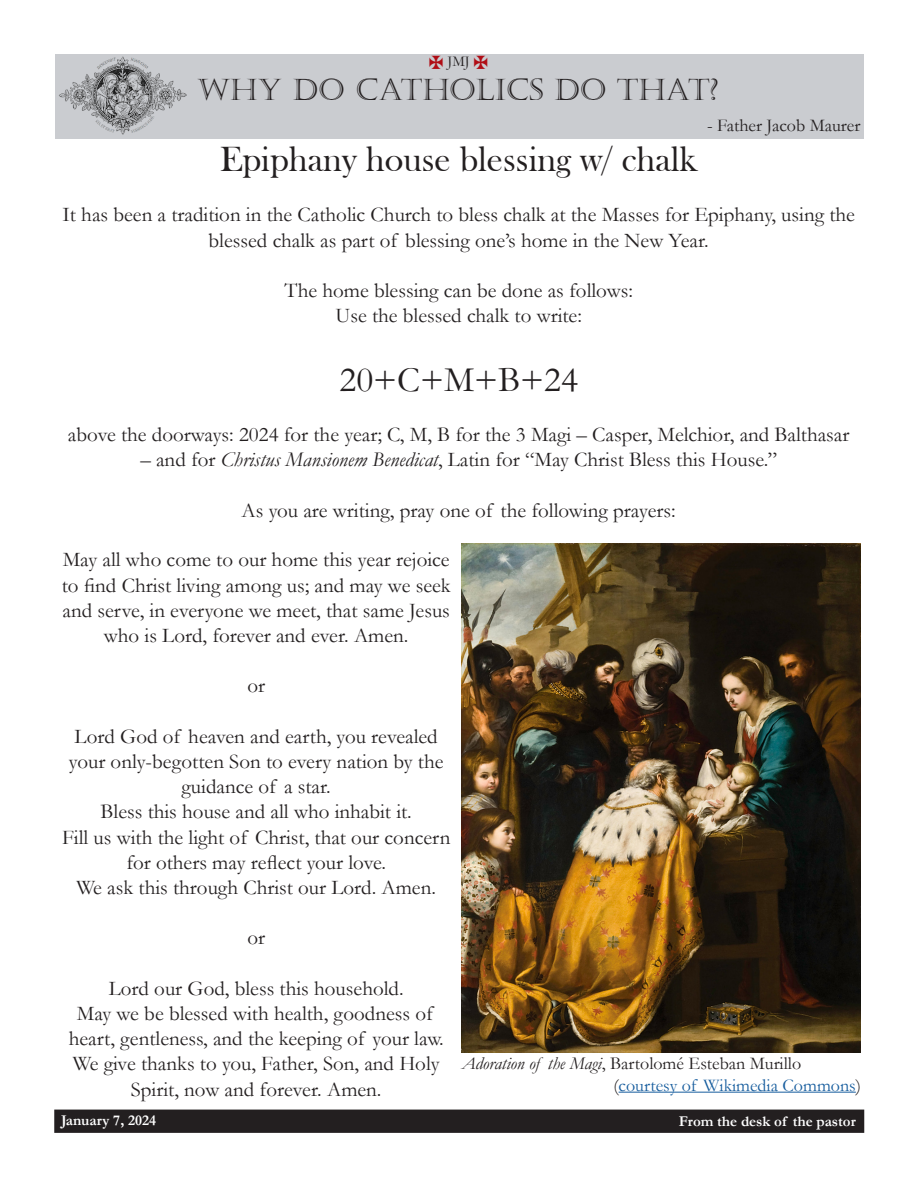
<style>
.page{position:relative;width:918px;height:1188px;background:#fff}
.page>*{position:absolute;margin:0;border:0;box-sizing:border-box;transform-origin:0 0}
.t1{font:36px "Bask Old Face";color:#231f20}
.t2{font:36px "Garamond";color:#231f20}
.t3{font:30px "Castellar";color:#231f20}
.t4{font:21px/25.2px "Garamond";color:#231f20;text-align:center}
.t5{font:18px "Garamond";color:#231f20}
.t6{font:18px "Garamond";color:#175d9e}
.t7{font:700 15px "Garamond";color:#fff}
.t8{font:15px "Garamond";color:#231f20}
.s1{font-family:"liturgy";color:#b00d15}
.s2{font-style:italic}
.s3{color:#231f20}
</style>
<div class="page">
<div style="left:55px;top:1110px;width:809px;height:22px;background:#231f20"></div>
<div style="left:54px;top:1110px;width:810px;height:23px;border:2px solid #231f20"></div>
<div style="left:55px;top:54px;width:809px;height:85px;background:#caccd0"></div>
<img style="left:59px;top:56px;width:128px;height:79px">
<img style="left:462px;top:544px;width:399px;height:509px">
<hr style="left:619px;top:1092px;width:237px;height:1px;background:#175d9e">
<p class="t8" style="left:429px;top:52px;width:61px"><span class="s1">+</span> JMJ <span class="s1">+</span></p>
<p class="t3" style="left:197px;top:73px;width:523px">WHY DO CATHOLICS DO THAT?</p>
<p class="t5" style="left:707px;top:113px;width:155px">- Father Jacob Maurer</p>
<p class="t1" style="left:220px;top:139px;width:479px">Epiphany house blessing w/ chalk</p>
<p class="t4" style="left:62px;top:202px;width:794px">It has been a tradition in the Catholic Church to bless chalk at the Masses for Epiphany, using the blessed chalk as part of blessing one’s home in the New Year.</p>
<p class="t4" style="left:285px;top:277px;width:350px">The home blessing can be done as follows:</p>
<p class="t4" style="left:336px;top:303px;width:248px">Use the blessed chalk to write:</p>
<p class="t2" style="left:339px;top:355px;width:240px">20+C+M+B+24</p>
<p class="t4" style="left:68px;top:421px;width:783px">above the doorways: 2024 for the year; C, M, B for the 3 Magi – Casper, Melchior, and Balthasar</p>
<p class="t4" style="left:140px;top:447px;width:638px">– and for <span class="s2">Christus Mansionem Benedicat</span>, Latin for “May Christ Bless this House.”</p>
<p class="t4" style="left:242px;top:497px;width:436px">As you are writing, pray one of the following prayers:</p>
<p class="t4" style="left:62px;top:547px;width:390px">May all who come to our home this year rejoice to find Christ living among us; and may we seek and serve, in everyone we meet, that same Jesus who is Lord, forever and ever. Amen.</p>
<p class="t4" style="left:247px;top:673px;width:19px">or</p>
<p class="t4" style="left:69px;top:723px;width:376px">Lord God of heaven and earth, you revealed your only-begotten Son to every nation by the guidance of a star.</p>
<p class="t4" style="left:101px;top:799px;width:313px">Bless this house and all who inhabit it.</p>
<p class="t4" style="left:62px;top:824px;width:390px">Fill us with the light of Christ, that our concern for others may reflect your love.</p>
<p class="t4" style="left:76px;top:874px;width:361px">We ask this through Christ our Lord. Amen.</p>
<p class="t4" style="left:247px;top:925px;width:19px">or</p>
<p class="t4" style="left:109px;top:975px;width:296px">Lord our God, bless this household.</p>
<p class="t4" style="left:69px;top:1000px;width:376px">May we be blessed with health, goodness of heart, gentleness, and the keeping of your law.<br>We give thanks to you, Father, Son, and Holy Spirit, now and forever. Amen.</p>
<p class="t7" style="left:61px;top:1111px;width:97px">January 7, 2024</p>
<p class="t5" style="left:462px;top:1051px;width:341px"><span class="s2">Adoration of the Magi</span>, Bartolomé Esteban Murillo</p>
<p class="t6" style="left:613px;top:1073px;width:249px"><span class="s3">(</span>courtesy of Wikimedia Commons<span class="s3">)</span></p>
<p class="t7" style="left:679px;top:1111px;width:179px">From the desk of the pastor</p>
</div>
